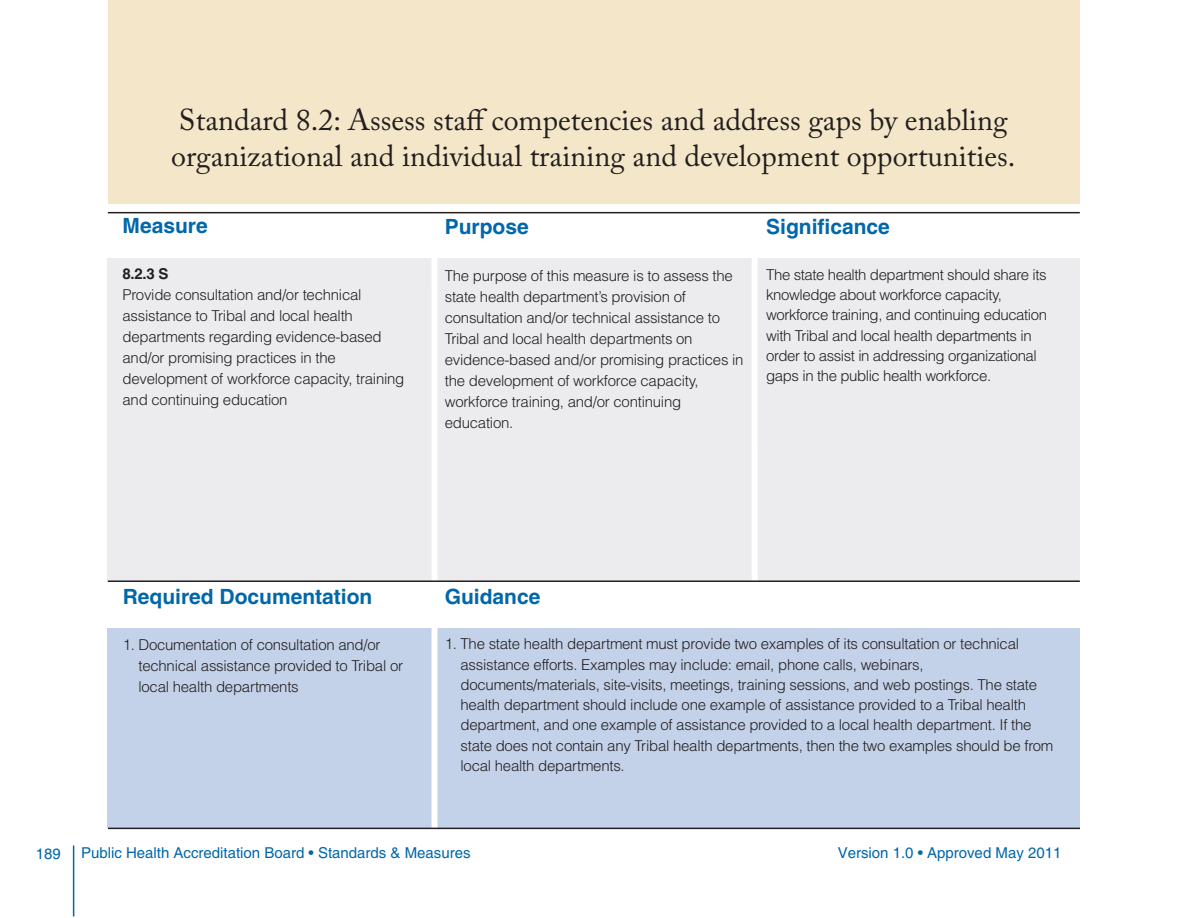
<style>
.page{position:relative;width:1188px;height:918px;background:#fff}
.page>*{position:absolute;margin:0;border:0;box-sizing:border-box;transform-origin:0 0}
.t1{font:30px/36px "Adobe Caslon Pro";color:#231f20}
.t2{font:700 21px "Helvetica";color:#0067aa}
.t3{font:300 15px/21px "Helvetica LT Std";letter-spacing:-.015em;color:#231f20}
.t4{font:15px "Helvetica";color:#0067aa}
.s1{font-family:"Helvetica";font-weight:700}
</style>
<div class="page">
<hr style="left:73px;top:846px;width:1px;height:70px;background:#0067aa">
<div style="left:108px;top:0;width:972px;height:204px;background:#f4e7c9"></div>
<div style="left:108px;top:258px;width:972px;height:324px;background:#ececee"></div>
<div style="left:108px;top:628px;width:972px;height:200px;background:#c3d2e9"></div>
<div style="left:431px;top:208px;width:7px;height:626px;background:#fff"></div>
<div style="left:752px;top:212px;width:6px;height:372px;background:#fff"></div>
<hr style="left:108px;top:212px;width:972px;height:1px;background:#231f20">
<hr style="left:108px;top:828px;width:972px;height:1px;background:#231f20">
<hr style="left:108px;top:580px;width:972px;height:2px;background:#231f20">
<p class="t1" style="left:171px;top:106px;width:846px">standard 8.2: assess staff competencies and address gaps by enabling organizational and individual training and development opportunities.</p>
<p class="t2" style="left:123px;top:213px;width:87px">Measure</p>
<p class="t3" style="left:123px;top:264px;width:283px"><span class="s1">8.2.3 S<br></span>Provide consultation and/or technical assistance to Tribal and local health departments regarding evidence-based and/or promising practices in the development of workforce capacity, training and continuing education</p>
<p class="t2" style="left:445px;top:215px;width:86px">Purpose</p>
<p class="t3" style="left:445px;top:266px;width:300px">The purpose of this measure is to assess the state health department’s provision of consultation and/or technical assistance to Tribal and local health departments on evidence-based and/or promising practices in the development of workforce capacity, workforce training, and/or continuing education.</p>
<p class="t2" style="left:766px;top:215px;width:125px">Significance</p>
<p class="t3" style="left:766px;top:266px;width:282px;line-height:20.2px">The state health department should share its knowledge about workforce capacity, workforce training, and continuing education with Tribal and local health departments in order to assist in addressing organizational gaps in the public health workforce.</p>
<p class="t2" style="left:123px;top:584px;width:251px">Required Documentation</p>
<p class="t3" style="left:138px;top:636px;width:266px;text-indent:-16px">1. Documentation of consultation and/or technical assistance provided to Tribal or local health departments</p>
<p class="t2" style="left:445px;top:584px;width:97px">Guidance</p>
<p class="t3" style="left:461px;top:635px;width:594px;line-height:20.2px;text-indent:-16px">1. The state health department must provide two examples of its consultation or technical assistance efforts. Examples may include: email, phone calls, webinars, documents/materials, site-visits, meetings, training sessions, and web postings. The state health department should include one example of assistance provided to a Tribal health department, and one example of assistance provided to a local health department. If the state does not contain any Tribal health departments, then the two examples should be from local health departments.</p>
<p class="t4" style="left:36px;top:845px;width:27px">189</p>
<p class="t4" style="left:81px;top:844px;width:391px">Public Health Accreditation Board • Standards &amp; Measures</p>
<p class="t4" style="left:838px;top:844px;width:225px">Version 1.0 • Approved May 2011</p>
</div>
